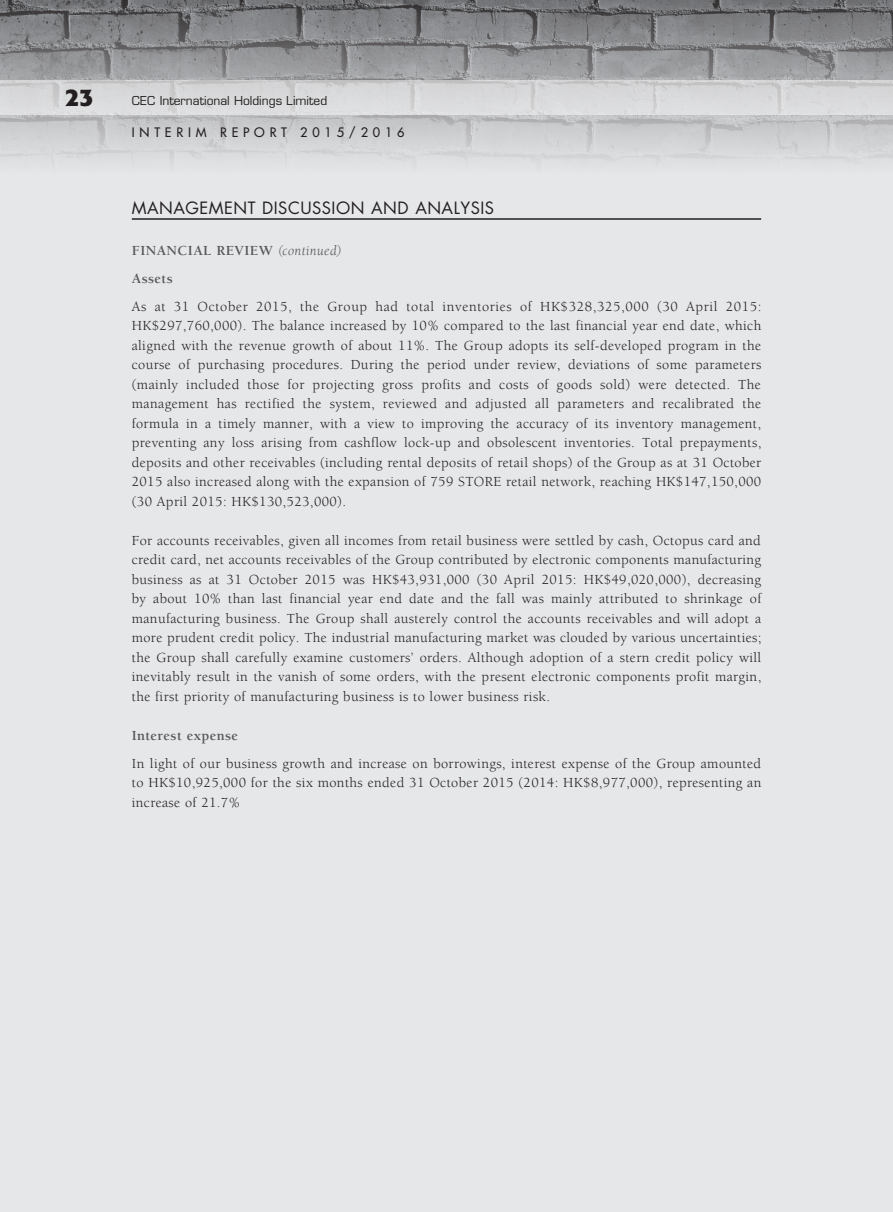
<style>
.page{position:relative;width:893px;height:1212px;background:#e6e7e9}
.page>*{position:absolute;margin:0;border:0;box-sizing:border-box;transform-origin:0 0}
.t1{font:700 24px "Formata";color:#231f20}
.t2{font:16.5px "Futura Std";letter-spacing:.03em;color:#231f20}
.t3{font:14.25px/19.5px "Berkeley Std";letter-spacing:.025em;color:#231f20;text-align:justify}
.t4{font:700 14.25px/28px "Berkeley Std";letter-spacing:.025em;color:#57585a}
.t5{font:500 12.75px "Futura Std";letter-spacing:.375em;color:#231f20}
.t6{font:12px "Eurostile LT Std";color:#231f20}
.s1{font-weight:400;font-style:italic}
</style>
<div class="page">
<img style="left:0;top:0;width:893px;height:165px">
<svg style="left:0;top:81px;width:893px;height:34px;fill:#d9d9db"></svg>
<hr style="left:132px;top:218px;width:629px;height:2px;background:#231f20">
<h1 class="t1" style="left:66px;top:83px;width:29px">23</h1>
<p class="t6" style="left:132px;top:94px;width:197px">CEC International Holdings Limited</p>
<p class="t5" style="left:132px;top:125px;width:274px">INTERIM REPORT 2015/2016</p>
<p class="t2" style="left:132px;top:197px;width:364px">MANAGEMENT DISCUSSION AND ANALYSIS</p>
<p class="t4" style="left:132px;top:237px;width:211px">FINANCIAL REVIEW <span class="s1">(continued)<br></span>Assets</p>
<p class="t3" style="left:132px;top:297px;width:631px">As at 31 October 2015, the Group had total inventories of HK$328,325,000 (30 April 2015:<br>HK$297,760,000). The balance increased by 10% compared to the last financial year end date, which aligned with the revenue growth of about 11%. The Group adopts its self-developed program in the course of purchasing procedures. During the period under review, deviations of some parameters (mainly included those for projecting gross profits and costs of goods sold) were detected. The management has rectified the system, reviewed and adjusted all parameters and recalibrated the formula in a timely manner, with a view to improving the accuracy of its inventory management, preventing any loss arising from cashflow lock-up and obsolescent inventories. Total prepayments, deposits and other receivables (including rental deposits of retail shops) of the Group as at 31 October 2015 also increased along with the expansion of 759 STORE retail network, reaching HK$147,150,000 (30 April 2015: HK$130,523,000).</p>
<p class="t3" style="left:132px;top:531px;width:631px">For accounts receivables, given all incomes from retail business were settled by cash, Octopus card and credit card, net accounts receivables of the Group contributed by electronic components manufacturing business as at 31 October 2015 was HK$43,931,000 (30 April 2015: HK$49,020,000), decreasing by about 10% than last financial year end date and the fall was mainly attributed to shrinkage of manufacturing business. The Group shall austerely control the accounts receivables and will adopt a more prudent credit policy. The industrial manufacturing market was clouded by various uncertainties; the Group shall carefully examine customers’ orders. Although adoption of a stern credit policy will inevitably result in the vanish of some orders, with the present electronic components profit margin, the first priority of manufacturing business is to lower business risk.</p>
<p class="t4" style="left:132px;top:722px;width:108px">Interest expense</p>
<p class="t3" style="left:132px;top:754px;width:631px">In light of our business growth and increase on borrowings, interest expense of the Group amounted to HK$10,925,000 for the six months ended 31 October 2015 (2014: HK$8,977,000), representing an increase of 21.7%</p>
</div>
